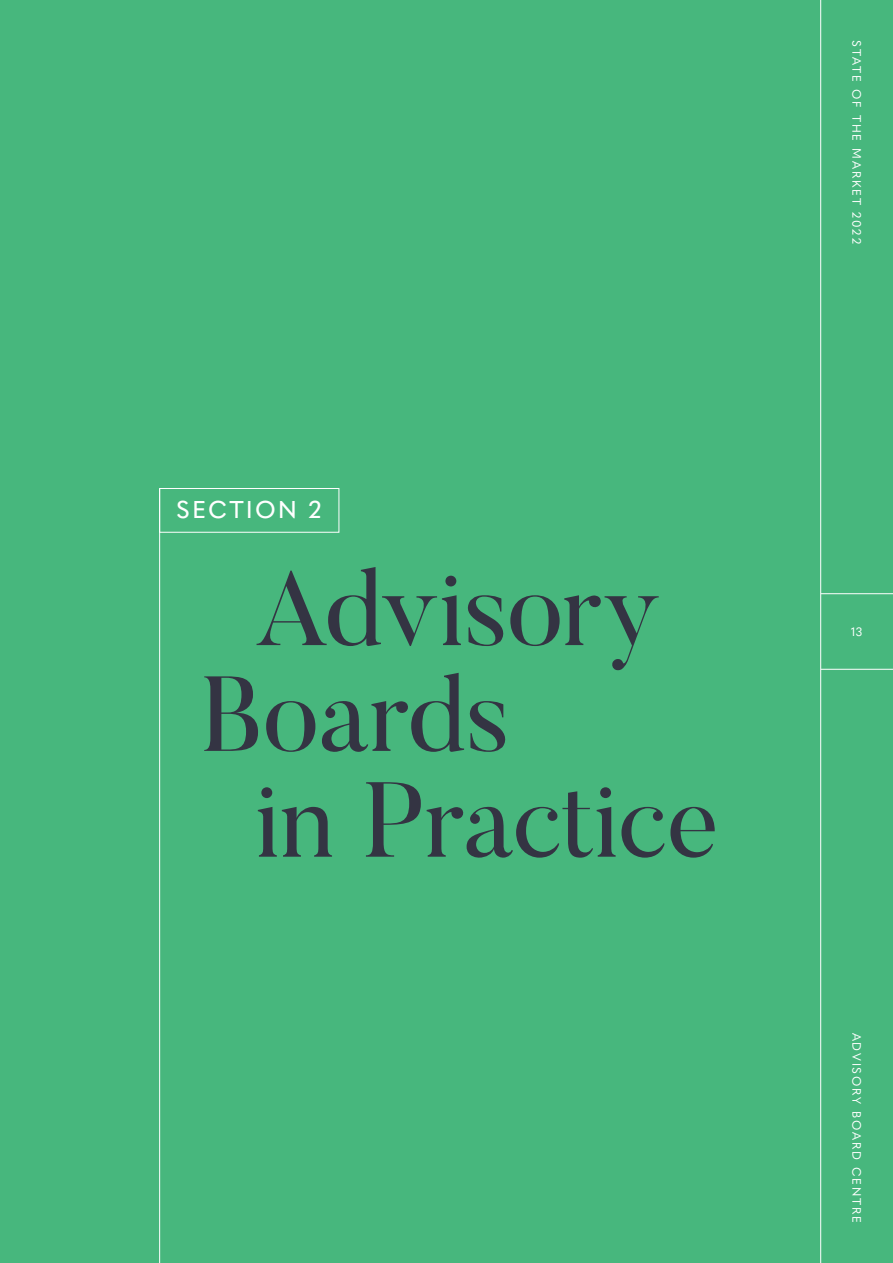
<style>
.page{position:relative;width:893px;height:1263px;background:#47b77d}
.page>*{position:absolute;margin:0;border:0;box-sizing:border-box;transform-origin:0 0}
.t1{font:105.75px "Butler";letter-spacing:-.015em;color:#343443}
.t2{font:500 24px "Quasimoda";letter-spacing:.1em;color:#fff}
.t3{font:12px "Quasimoda";letter-spacing:.15em;color:#fff}
</style>
<div class="page">
<hr style="left:159px;top:488px;width:1px;height:775px;background:#fff">
<div style="left:159px;top:488px;width:180px;height:44px;border:1px solid #fff"></div>
<hr style="left:820px;top:0;width:1px;height:1263px;background:#fff">
<hr style="left:821px;top:593px;width:72px;height:1px;background:#fff">
<hr style="left:821px;top:669px;width:72px;height:1px;background:#fff">
<h2 class="t2" style="left:176px;top:492px;width:147px">SECTION 2</h2>
<h1 class="t1" style="left:255px;top:541px;width:407px">Advisory</h1>
<h1 class="t1" style="left:200px;top:647px;width:311px">Boards</h1>
<h1 class="t1" style="left:255px;top:753px;width:466px">in Practice</h1>
<p class="t3" style="left:866px;top:40px;width:205px;rotate:90deg">STATE OF THE MARKET 2022</p>
<p class="t3" style="left:851px;top:622px;width:13px">13</p>
<p class="t3" style="left:866px;top:1032px;width:192px;rotate:90deg">ADVISORY BOARD CENTRE</p>
</div>
